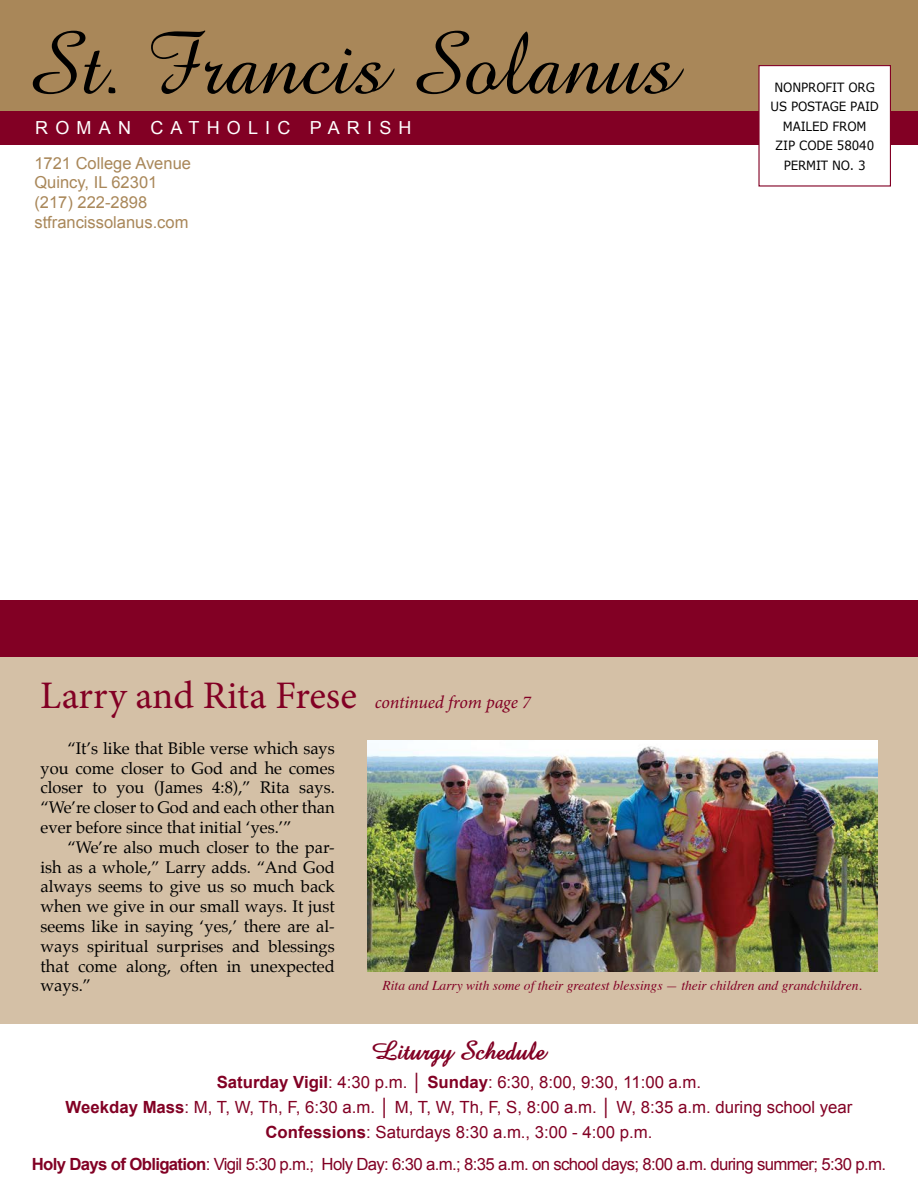
<style>
.page{position:relative;width:918px;height:1188px;background:#fff}
.page>*{position:absolute;margin:0;border:0;box-sizing:border-box;transform-origin:0 0}
.t1{font:90px "Amaze Normal";color:#000}
.t2{font:700 26.55px "Amaze";color:#820024}
.t3{font:italic 18px "Minion Pro";letter-spacing:-.01em;color:#820024}
.t4{font:18px "Arial";letter-spacing:.4em;color:#fff}
.t5{font:16.8px/25.2px "Arial";color:#820024;text-align:center}
.t6{font:16.8px "Arial";letter-spacing:-.04em;color:#820024}
.t7{font:16.5px/19.8px "Palatino";color:#000;text-align:justify}
.t8{font:16.5px/19.8px "Arial";color:#a98759}
.t9{font:italic 13.5px "Times";color:#820024}
.t10{font:12.75px/19.5px "Verdana";letter-spacing:-.01em;color:#000;text-align:center;scale:.93 1}
.s1{font-style:normal;font-size:39px}
.s2{font-weight:700}
</style>
<div class="page">
<div style="left:0;top:0;width:918px;height:114px;background:#a98759"></div>
<div style="left:0;top:111px;width:918px;height:33px;background:#820024"></div>
<div style="left:759px;top:66px;width:131px;height:120px;background:#fff"></div>
<div style="left:758px;top:65px;width:133px;height:122px;border:1px solid #820024"></div>
<div style="left:0;top:619px;width:918px;height:405px;background:#d4c0a6"></div>
<div style="left:0;top:600px;width:918px;height:57px;background:#820024"></div>
<img style="left:367px;top:740px;width:510px;height:231px">
<h1 class="t1" style="left:23px;top:5px;width:654px">St. Francis Solanus</h1>
<p class="t4" style="left:35px;top:116px;width:378px">ROMAN CATHOLIC PARISH</p>
<p class="t8" style="left:34px;top:153px;width:158px">1721 College Avenue<br>Quincy, IL 62301 (217) 222-2898 stfrancissolanus.com</p>
<p class="t10" style="left:770px;top:77px;width:118px">NONPROFIT ORG<br>US POSTAGE PAID<br>MAILED FROM<br>ZIP CODE 58040<br>PERMIT NO. 3</p>
<p class="t3" style="left:40px;top:690px;width:492px"><span class="s1">Larry and Rita Frese</span> continued from page 7</p>
<p class="t7" style="left:41px;top:738px;width:296px;text-indent:27px">“It’s like that Bible verse which says you come closer to God and he comes closer to you (James 4:8),” Rita says. “We’re closer to God and each other than ever before since that initial ‘yes.’”</p>
<p class="t7" style="left:41px;top:837px;width:296px;text-indent:27px">“We’re also much closer to the par&shy;ish as a whole,” Larry adds. “And God always seems to give us so much back when we give in our small ways. It just seems like in saying ‘yes,’ there are al&shy;ways spiritual surprises and blessings that come along, often in unexpected ways.”</p>
<p class="t9" style="left:383px;top:974px;width:481px">Rita and Larry with some of their greatest blessings — their children and grandchildren.</p>
<h2 class="t2" style="left:372px;top:1033px;width:175px">Liturgy Schedule</h2>
<p class="t5" style="left:66px;top:1069px;width:788px"><span class="s2">Saturday Vigil</span>: 4:30 p.m. │ <span class="s2">Sunday</span>: 6:30, 8:00, 9:30, 11:00 a.m.<br><span class="s2">Weekday Mass</span>: M, T, W, Th, F, 6:30 a.m. │ M, T, W, Th, F, S, 8:00 a.m. │ W, 8:35 a.m. during school year<br><span class="s2">Confessions</span>: Saturdays 8:30 a.m., 3:00 - 4:00 p.m.</p>
<p class="t6" style="left:32px;top:1153px;width:856px"><span class="s2">Holy Days of Obligation</span>: Vigil 5:30 p.m.; Holy Day: 6:30 a.m.; 8:35 a.m. on school days; 8:00 a.m. during summer; 5:30 p.m.</p>
</div>
